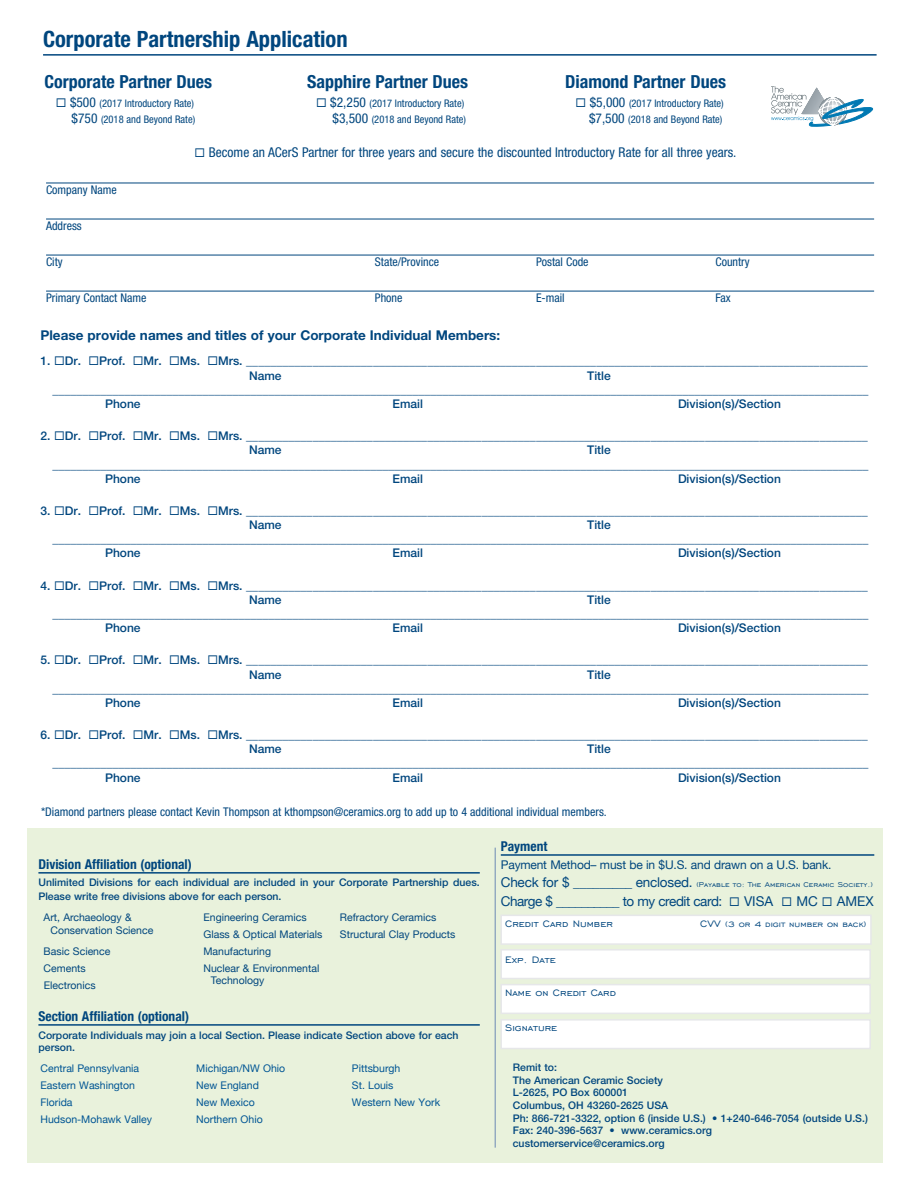
<style>
.page{position:relative;width:918px;height:1188px;background:#fff}
.page>*{position:absolute;margin:0;border:0;box-sizing:border-box;transform-origin:0 0}
.t1{font:700 condensed 22.5px "Helvetica Neue";color:#00467e}
.t2{font:700 condensed 18px "Helvetica Neue";color:#00467e}
.t3{font:condensed 13.5px "Helvetica Neue";color:#00467e}
.t4{font:700 condensed 13.5px "Helvetica Neue";color:#00467e}
.t5{font:700 13.5px "Helvetica Neue";color:#00467e}
.t6{font:13.5px "Helvetica Neue";letter-spacing:-.035em;color:#00467e}
.t7{font:500 12px/14.1px "Helvetica Neue";color:#00467e}
.t8{font:condensed 12px "Helvetica Neue";color:#00467e}
.t9{font:12px "Engravers Gothic BT";color:#00467e}
.t10{font:12px "Helvetica Neue";letter-spacing:-.015em;color:#00467e}
.t11{font:500 10.5px/12.6px "Helvetica Neue";color:#00467e}
.t12{font:10.5px "Helvetica Neue";color:#00467e}
.t13{font:condensed 10.5px "Helvetica Neue";color:#00467e}
.t14{font:10.5px/17px "Helvetica Neue";color:#005594}
.t15{font:10.5px "Engravers Gothic BT";color:#00467e}
.t16{font:9px "Engravers Gothic BT";color:#00467e}
.s1{font-size:13.5px}
.s2{font-family:"Helvetica Neue";font-size:13.5px}
.s3{font-size:12px}
</style>
<div class="page">
<div style="left:27px;top:828px;width:856px;height:335px;background:#e9f2dc"></div>
<hr style="left:38px;top:872px;width:442px;height:2px;background:#00467e">
<hr style="left:38px;top:1024px;width:442px;height:2px;background:#00467e">
<hr style="left:495px;top:848px;width:1px;height:300px;background:#6b89b4">
<div style="left:500px;top:915px;width:372px;height:30px;background:#fff;border:2px solid #e6e7e9"></div>
<div style="left:500px;top:949px;width:371px;height:30px;background:#fff;border:2px solid #e6e7e9"></div>
<div style="left:500px;top:984px;width:371px;height:30px;background:#fff;border:2px solid #e6e7e9"></div>
<div style="left:500px;top:1019px;width:371px;height:30px;background:#fff;border:2px solid #e6e7e9"></div>
<hr style="left:43px;top:54px;width:834px;height:2px;background:#00467e">
<svg style="left:771px;top:86px;width:102px;height:41px"></svg>
<hr style="left:46px;top:183px;width:828px;height:1px;background:#00467e">
<hr style="left:46px;top:219px;width:828px;height:1px;background:#00467e">
<hr style="left:46px;top:255px;width:828px;height:1px;background:#00467e">
<hr style="left:46px;top:291px;width:828px;height:1px;background:#00467e">
<hr style="left:501px;top:854px;width:373px;height:2px;background:#00467e">
<h1 class="t1" style="left:43px;top:26px;width:306px">Corporate Partnership Application</h1>
<h2 class="t2" style="left:45px;top:70px;width:169px">Corporate Partner Dues</h2>
<h2 class="t2" style="left:307px;top:70px;width:163px">Sapphire Partner Dues</h2>
<h2 class="t2" style="left:565px;top:70px;width:162px">Diamond Partner Dues</h2>
<p class="t13" style="left:56px;top:97px;width:140px">◻ <span class="s1">$500</span> (2017 Introductory Rate)</p>
<p class="t13" style="left:316px;top:97px;width:150px">◻ <span class="s1">$2,250</span> (2017 Introductory Rate)</p>
<p class="t13" style="left:576px;top:97px;width:150px">◻ <span class="s1">$5,000</span> (2017 Introductory Rate)</p>
<p class="t13" style="left:72px;top:113px;width:125px"><span class="s1">$750</span> (2018 and Beyond Rate)</p>
<p class="t13" style="left:333px;top:113px;width:135px"><span class="s1">$3,500</span> (2018 and Beyond Rate)</p>
<p class="t13" style="left:589px;top:113px;width:135px"><span class="s1">$7,500</span> (2018 and Beyond Rate)</p>
<p class="t3" style="left:195px;top:144px;width:543px">◻ Become an ACerS Partner for three years and secure the discounted Introductory Rate for all three years.</p>
<p class="t8" style="left:46px;top:182px;width:72px">Company Name</p>
<p class="t8" style="left:46px;top:218px;width:37px">Address</p>
<p class="t8" style="left:46px;top:254px;width:18px">City</p>
<p class="t8" style="left:375px;top:254px;width:66px">State/Province</p>
<p class="t8" style="left:536px;top:254px;width:54px">Postal Code</p>
<p class="t8" style="left:715px;top:254px;width:36px">Country</p>
<p class="t8" style="left:46px;top:291px;width:102px">Primary Contact Name</p>
<p class="t8" style="left:375px;top:291px;width:29px">Phone</p>
<p class="t8" style="left:536px;top:291px;width:30px">E-mail</p>
<p class="t8" style="left:715px;top:291px;width:17px">Fax</p>
<p class="t5" style="left:40px;top:327px;width:461px">Please provide names and titles of your Corporate Individual Members:</p>
<p class="t7" style="left:249px;top:354px;width:620px;text-indent:-209px">1. ◻Dr. ◻Prof. ◻Mr. ◻Ms. ◻Mrs. _______________________________________________________________________________________________________<br>Name</p>
<p class="t7" style="left:587px;top:368px;width:25px">Title</p>
<p class="t7" style="left:52px;top:382px;width:817px">________________________________________________________________________________________________________________________________________</p>
<p class="t7" style="left:105px;top:397px;width:37px">Phone</p>
<p class="t7" style="left:393px;top:397px;width:32px">Email</p>
<p class="t7" style="left:678px;top:397px;width:104px">Division(s)/Section</p>
<p class="t7" style="left:249px;top:429px;width:620px;text-indent:-209px">2. ◻Dr. ◻Prof. ◻Mr. ◻Ms. ◻Mrs. _______________________________________________________________________________________________________<br>Name</p>
<p class="t7" style="left:587px;top:443px;width:25px">Title</p>
<p class="t7" style="left:52px;top:457px;width:817px">________________________________________________________________________________________________________________________________________</p>
<p class="t7" style="left:105px;top:471px;width:37px">Phone</p>
<p class="t7" style="left:393px;top:471px;width:32px">Email</p>
<p class="t7" style="left:678px;top:471px;width:104px">Division(s)/Section</p>
<p class="t7" style="left:249px;top:503px;width:620px;text-indent:-209px">3. ◻Dr. ◻Prof. ◻Mr. ◻Ms. ◻Mrs. _______________________________________________________________________________________________________<br>Name</p>
<p class="t7" style="left:587px;top:518px;width:25px">Title</p>
<p class="t7" style="left:52px;top:532px;width:817px">________________________________________________________________________________________________________________________________________</p>
<p class="t7" style="left:105px;top:546px;width:37px">Phone</p>
<p class="t7" style="left:393px;top:546px;width:32px">Email</p>
<p class="t7" style="left:678px;top:546px;width:104px">Division(s)/Section</p>
<p class="t7" style="left:249px;top:578px;width:620px;text-indent:-209px">4. ◻Dr. ◻Prof. ◻Mr. ◻Ms. ◻Mrs. _______________________________________________________________________________________________________<br>Name</p>
<p class="t7" style="left:587px;top:592px;width:25px">Title</p>
<p class="t7" style="left:52px;top:607px;width:817px">________________________________________________________________________________________________________________________________________</p>
<p class="t7" style="left:105px;top:621px;width:37px">Phone</p>
<p class="t7" style="left:393px;top:621px;width:32px">Email</p>
<p class="t7" style="left:678px;top:621px;width:104px">Division(s)/Section</p>
<p class="t7" style="left:249px;top:653px;width:620px;text-indent:-209px">5. ◻Dr. ◻Prof. ◻Mr. ◻Ms. ◻Mrs. _______________________________________________________________________________________________________<br>Name</p>
<p class="t7" style="left:587px;top:667px;width:25px">Title</p>
<p class="t7" style="left:52px;top:681px;width:817px">________________________________________________________________________________________________________________________________________</p>
<p class="t7" style="left:105px;top:695px;width:37px">Phone</p>
<p class="t7" style="left:393px;top:695px;width:32px">Email</p>
<p class="t7" style="left:678px;top:695px;width:104px">Division(s)/Section</p>
<p class="t7" style="left:249px;top:728px;width:620px;text-indent:-209px">6. ◻Dr. ◻Prof. ◻Mr. ◻Ms. ◻Mrs. _______________________________________________________________________________________________________<br>Name</p>
<p class="t7" style="left:587px;top:742px;width:25px">Title</p>
<p class="t7" style="left:52px;top:756px;width:817px">________________________________________________________________________________________________________________________________________</p>
<p class="t7" style="left:105px;top:770px;width:37px">Phone</p>
<p class="t7" style="left:393px;top:770px;width:32px">Email</p>
<p class="t7" style="left:678px;top:770px;width:104px">Division(s)/Section</p>
<p class="t8" style="left:41px;top:805px;width:567px">*Diamond partners please contact Kevin Thompson at kthompson@ceramics.org to add up to 4 additional individual members.</p>
<p class="t4" style="left:501px;top:838px;width:48px">Payment</p>
<p class="t10" style="left:501px;top:857px;width:332px">Payment Method– must be in $U.S. and drawn on a U.S. bank.</p>
<p class="t16" style="left:501px;top:879px;width:374px"><span class="s2">Check for $ _________ enclosed.</span> (Payable to: The American Ceramic Society.)</p>
<p class="t6" style="left:501px;top:893px;width:374px">Charge $ __________ to my credit card: ◻ VISA ◻ MC ◻ AMEX</p>
<p class="t9" style="left:505px;top:917px;width:109px">Credit Card Number</p>
<p class="t15" style="left:700px;top:918px;width:168px"><span class="s3">CVV</span> (3 or 4 digit number on back)</p>
<p class="t9" style="left:505px;top:953px;width:52px">Exp. Date</p>
<p class="t9" style="left:505px;top:986px;width:112px">Name on Credit Card</p>
<p class="t9" style="left:505px;top:1021px;width:54px">Signature</p>
<p class="t4" style="left:38px;top:856px;width:155px">Division Affiliation (optional)</p>
<p class="t11" style="left:38px;top:876px;width:443px;line-height:13.5px">Unlimited Divisions for each individual are included in your Corporate Partnership dues.<br>Please write free divisions above for each person.</p>
<p class="t12" style="left:44px;top:911px;width:90px">Art, Archaeology &amp;</p>
<p class="t12" style="left:203px;top:911px;width:105px">Engineering Ceramics</p>
<p class="t12" style="left:340px;top:911px;width:98px">Refractory Ceramics</p>
<p class="t12" style="left:50px;top:924px;width:104px">Conservation Science</p>
<p class="t12" style="left:203px;top:928px;width:120px">Glass &amp; Optical Materials</p>
<p class="t12" style="left:340px;top:928px;width:117px">Structural Clay Products</p>
<p class="t12" style="left:44px;top:945px;width:68px">Basic Science</p>
<p class="t12" style="left:203px;top:945px;width:69px">Manufacturing</p>
<p class="t12" style="left:44px;top:962px;width:44px">Cements</p>
<p class="t12" style="left:203px;top:962px;width:117px">Nuclear &amp; Environmental</p>
<p class="t12" style="left:44px;top:979px;width:53px">Electronics</p>
<p class="t12" style="left:211px;top:974px;width:55px">Technology</p>
<p class="t4" style="left:38px;top:1008px;width:152px">Section Affiliation (optional)</p>
<p class="t11" style="left:38px;top:1029px;width:422px;line-height:12px">Corporate Individuals may join a local Section. Please indicate Section above for each person.</p>
<p class="t14" style="left:40px;top:1060px;width:113px">Central Pennsylvania<br>Eastern Washington<br>Florida<br>Hudson-Mohawk Valley</p>
<p class="t14" style="left:196px;top:1060px;width:90px">Michigan/NW Ohio<br>New England<br>New Mexico<br>Northern Ohio</p>
<p class="t14" style="left:352px;top:1060px;width:90px">Pittsburgh<br>St. Louis<br>Western New York</p>
<p class="t11" style="left:513px;top:1061px;width:357px">Remit to:<br>The American Ceramic Society<br>L-2625, PO Box 600001<br>Columbus, OH 43260-2625 USA<br>Ph: 866-721-3322, option 6 (inside U.S.) • 1+240-646-7054 (outside U.S.)<br>Fax: 240-396-5637 • www.ceramics.org<br>customerservice@ceramics.org</p>
</div>
